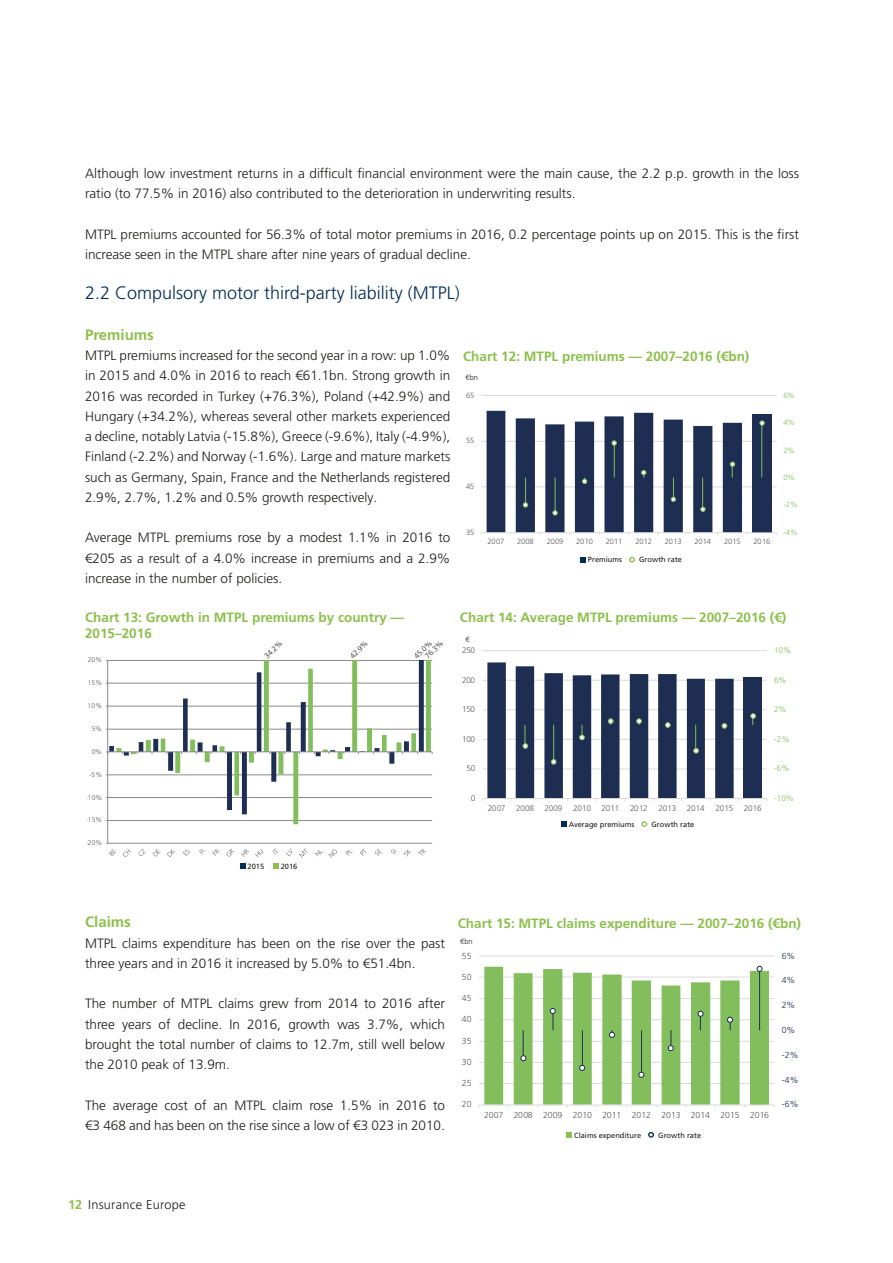
<style>
.page{position:relative;width:893px;height:1263px;background:#fff}
.page>*{position:absolute;margin:0;border:0;box-sizing:border-box;transform-origin:0 0}
.t1{font:300 18px "Frutiger LT Pro";color:#002b54}
.t2{font:700 15px "Frutiger LT Pro";color:#8cc04c}
.t3{font:300 13.5px/20.2px "Frutiger LT Pro";color:#1d1d1b}
.t4{font:700 13.5px/16.2px "Frutiger LT Pro";color:#8cc04c}
.t5{font:300 12.75px "Frutiger LT Pro";letter-spacing:.02em;color:#1d1d1b}
.t6{font:300 8.7px "Frutiger LT Pro";letter-spacing:-.03em;color:#5b5a5a}
.t7{font:300 8.7px "Frutiger LT Pro";color:#1d2e52}
.t8{font:300 8.1px "Frutiger LT Pro";letter-spacing:-.03em;color:#5b5a5a}
.t9{font:300 8.1px "Frutiger LT Pro";color:#83be5d}
.t10{font:300 7.65px "Frutiger LT Pro";letter-spacing:-.03em;color:#5b5a5a}
.t11{font:300 7.65px "Frutiger LT Pro";color:#83be5d}
.t12{font:7.5px "Frutiger LT Pro";color:#1d1d1b}
.t13{font:300 7.5px/7.8px "Frutiger LT Pro";color:#1d1d1b}
.t14{font:300 6.75px "Frutiger LT Pro";letter-spacing:-.005em;color:#5b5a5a}
.t15{font:300 6.45px "Frutiger LT Pro";color:#5b5a5a}
.s1{font-weight:700;color:#8cc04c}
</style>
<div class="page">
<hr style="left:482px;top:769px;width:285px;height:1px;background:#dadada">
<hr style="left:482px;top:739px;width:285px;height:1px;background:#dadada">
<hr style="left:482px;top:709px;width:285px;height:1px;background:#dadada">
<hr style="left:482px;top:680px;width:285px;height:1px;background:#dadada">
<hr style="left:482px;top:650px;width:285px;height:1px;background:#dadada">
<div style="left:743px;top:677px;width:19px;height:122px;background:#1d2e52"></div>
<hr style="left:482px;top:798px;width:285px;height:1px;background:#dadada">
<svg style="left:482px;top:662px;width:257px;height:139px"></svg>
<svg style="left:750px;top:713px;width:6px;height:12px"></svg>
<svg style="left:561px;top:822px;width:6px;height:5px"></svg>
<svg style="left:641px;top:821px;width:6px;height:6px"></svg>
<svg style="left:240px;top:864px;width:5px;height:5px"></svg>
<svg style="left:273px;top:864px;width:6px;height:5px"></svg>
<svg style="left:106px;top:660px;width:327px;height:198px"></svg>
<hr style="left:481px;top:487px;width:296px;height:1px;background:#dadada">
<hr style="left:481px;top:441px;width:296px;height:1px;background:#dadada">
<hr style="left:481px;top:395px;width:296px;height:1px;background:#dadada">
<div style="left:752px;top:414px;width:20px;height:119px;background:#1d2e52"></div>
<hr style="left:481px;top:532px;width:296px;height:1px;background:#dadada">
<hr style="left:761px;top:423px;width:1px;height:55px;background:#83be5d">
<svg style="left:481px;top:411px;width:267px;height:124px"></svg>
<svg style="left:759px;top:420px;width:6px;height:6px"></svg>
<svg style="left:580px;top:557px;width:6px;height:5px"></svg>
<svg style="left:629px;top:557px;width:6px;height:5px"></svg>
<hr style="left:479px;top:1083px;width:295px;height:1px;background:#dadada">
<hr style="left:479px;top:1062px;width:295px;height:1px;background:#dadada">
<hr style="left:479px;top:1041px;width:295px;height:1px;background:#dadada">
<hr style="left:479px;top:1019px;width:295px;height:1px;background:#dadada">
<hr style="left:479px;top:998px;width:295px;height:1px;background:#dadada">
<hr style="left:479px;top:977px;width:295px;height:1px;background:#dadada">
<hr style="left:479px;top:956px;width:295px;height:1px;background:#dadada">
<div style="left:750px;top:971px;width:19px;height:134px;background:#83be5d"></div>
<hr style="left:479px;top:1105px;width:295px;height:1px;background:#dadada">
<hr style="left:759px;top:969px;width:1px;height:61px;background:#1d2e52">
<svg style="left:479px;top:967px;width:267px;height:140px"></svg>
<svg style="left:757px;top:966px;width:6px;height:6px"></svg>
<svg style="left:567px;top:1132px;width:5px;height:5px"></svg>
<svg style="left:648px;top:1132px;width:6px;height:5px"></svg>
<p class="t3" style="left:85px;top:163px;width:715px">Although low investment returns in a difficult financial environment were the main cause, the 2.2 p.p. growth in the loss ratio (to 77.5% in 2016) also contributed to the deterioration in underwriting results.</p>
<p class="t3" style="left:85px;top:224px;width:715px">MTPL premiums accounted for 56.3% of total motor premiums in 2016, 0.2 percentage points up on 2015. This is the first increase seen in the MTPL share after nine years of gradual decline.</p>
<h1 class="t1" style="left:85px;top:283px;width:376px">2.2 Compulsory motor third-party liability (MTPL)</h1>
<p class="t2" style="left:85px;top:326px;width:70px">Premiums</p>
<p class="t3" style="left:85px;top:345px;width:367px;text-align:justify">MTPL premiums increased for the second year in a row: up 1.0% in 2015 and 4.0% in 2016 to reach €61.1bn. Strong growth in 2016 was recorded in Turkey (+76.3%), Poland (+42.9%) and Hungary (+34.2%), whereas several other markets experienced a decline, notably Latvia (-15.8%), Greece (-9.6%), Italy (-4.9%), Finland (-2.2%) and Norway (-1.6%). Large and mature markets such as Germany, Spain, France and the Netherlands registered 2.9%, 2.7%, 1.2% and 0.5% growth respectively.</p>
<p class="t3" style="left:85px;top:528px;width:367px;text-align:justify">Average MTPL premiums rose by a modest 1.1% in 2016 to €205 as a result of a 4.0% increase in premiums and a 2.9% increase in the number of policies.</p>
<p class="t4" style="left:463px;top:348px;width:288px">Chart 12: MTPL premiums — 2007–2016 (€bn)</p>
<p class="t13" style="left:466px;top:374px;width:14px">€bn</p>
<p class="t11" style="left:783px;top:391px;width:13px">6%</p>
<p class="t10" style="left:466px;top:391px;width:10px">65</p>
<p class="t11" style="left:783px;top:418px;width:13px">4%</p>
<p class="t10" style="left:466px;top:436px;width:10px">55</p>
<p class="t11" style="left:783px;top:445px;width:13px">2%</p>
<p class="t11" style="left:783px;top:473px;width:13px">0%</p>
<p class="t10" style="left:466px;top:482px;width:10px">45</p>
<p class="t11" style="left:783px;top:500px;width:16px">-2%</p>
<p class="t11" style="left:783px;top:528px;width:16px">-4%</p>
<p class="t10" style="left:466px;top:528px;width:10px">35</p>
<p class="t10" style="left:488px;top:537px;width:18px">2007</p>
<p class="t10" style="left:517px;top:537px;width:18px">2008</p>
<p class="t10" style="left:547px;top:537px;width:18px">2009</p>
<p class="t10" style="left:576px;top:537px;width:18px">2010</p>
<p class="t10" style="left:606px;top:537px;width:18px">2011</p>
<p class="t10" style="left:635px;top:537px;width:18px">2012</p>
<p class="t10" style="left:665px;top:537px;width:18px">2013</p>
<p class="t10" style="left:694px;top:537px;width:18px">2014</p>
<p class="t10" style="left:724px;top:537px;width:18px">2015</p>
<p class="t10" style="left:754px;top:537px;width:18px">2016</p>
<p class="t12" style="left:588px;top:555px;width:36px">Premiums</p>
<p class="t15" style="left:596px;top:556px;width:28px">Premiums</p>
<p class="t15" style="left:634px;top:556px;width:35px">Growth rate</p>
<p class="t12" style="left:639px;top:555px;width:44px">Growth rate</p>
<p class="t4" style="left:85px;top:609px;width:321px">Chart 13: Growth in MTPL premiums by country —<br>2015–2016</p>
<p class="t13" style="left:263px;top:655px;width:23px;rotate:-45deg">34.2%</p>
<p class="t13" style="left:349px;top:655px;width:23px;rotate:-45deg">42.9%</p>
<p class="t13" style="left:418px;top:649px;width:23px;text-indent:-8px;rotate:-45deg">45.0%<br>76.3%</p>
<p class="t14" style="left:88px;top:656px;width:16px">20%</p>
<p class="t14" style="left:88px;top:679px;width:16px">15%</p>
<p class="t14" style="left:88px;top:702px;width:16px">10%</p>
<p class="t14" style="left:92px;top:725px;width:12px">5%</p>
<p class="t14" style="left:92px;top:747px;width:12px">0%</p>
<p class="t14" style="left:89px;top:770px;width:14px">-5%</p>
<p class="t14" style="left:86px;top:793px;width:18px">-10%</p>
<p class="t14" style="left:86px;top:816px;width:18px">-15%</p>
<p class="t14" style="left:86px;top:839px;width:18px">-20%</p>
<p class="t12" style="left:248px;top:862px;width:18px">2015</p>
<p class="t12" style="left:281px;top:862px;width:18px">2016</p>
<p class="t4" style="left:460px;top:609px;width:328px">Chart 14: Average MTPL premiums — 2007–2016 (€)</p>
<p class="t13" style="left:466px;top:635px;width:6px">€</p>
<p class="t8" style="left:462px;top:645px;width:15px">250</p>
<p class="t9" style="left:774px;top:645px;width:19px">10%</p>
<p class="t8" style="left:462px;top:675px;width:15px">200</p>
<p class="t9" style="left:774px;top:675px;width:14px">6%</p>
<p class="t8" style="left:462px;top:705px;width:15px">150</p>
<p class="t9" style="left:774px;top:705px;width:14px">2%</p>
<p class="t8" style="left:462px;top:734px;width:15px">100</p>
<p class="t9" style="left:774px;top:734px;width:17px">-2%</p>
<p class="t8" style="left:466px;top:764px;width:10px">50</p>
<p class="t9" style="left:774px;top:764px;width:17px">-6%</p>
<p class="t8" style="left:471px;top:793px;width:6px">0</p>
<p class="t9" style="left:774px;top:793px;width:21px">-10%</p>
<p class="t8" style="left:488px;top:803px;width:19px">2007</p>
<p class="t8" style="left:516px;top:803px;width:19px">2008</p>
<p class="t8" style="left:545px;top:803px;width:19px">2009</p>
<p class="t8" style="left:573px;top:803px;width:19px">2010</p>
<p class="t8" style="left:601px;top:803px;width:19px">2011</p>
<p class="t8" style="left:630px;top:803px;width:19px">2012</p>
<p class="t8" style="left:658px;top:803px;width:19px">2013</p>
<p class="t8" style="left:687px;top:803px;width:19px">2014</p>
<p class="t8" style="left:715px;top:803px;width:19px">2015</p>
<p class="t8" style="left:744px;top:803px;width:19px">2016</p>
<p class="t12" style="left:569px;top:820px;width:67px">Average premiums</p>
<p class="t12" style="left:651px;top:820px;width:44px">Growth rate</p>
<p class="t2" style="left:85px;top:913px;width:47px">Claims</p>
<p class="t3" style="left:85px;top:933px;width:361px">MTPL claims expenditure has been on the rise over the past three years and in 2016 it increased by 5.0% to €51.4bn.</p>
<p class="t3" style="left:85px;top:993px;width:361px;text-align:justify">The number of MTPL claims grew from 2014 to 2016 after three years of decline. In 2016, growth was 3.7%, which brought the total number of claims to 12.7m, still well below the 2010 peak of 13.9m.</p>
<p class="t3" style="left:85px;top:1095px;width:361px">The average cost of an MTPL claim rose 1.5% in 2016 to €3 468 and has been on the rise since a low of €3 023 in 2010.</p>
<p class="t4" style="left:458px;top:915px;width:345px">Chart 15: MTPL claims expenditure — 2007–2016 (€bn)</p>
<p class="t13" style="left:460px;top:937px;width:14px">€bn</p>
<p class="t6" style="left:462px;top:950px;width:11px">55</p>
<p class="t6" style="left:462px;top:972px;width:11px">50</p>
<p class="t6" style="left:462px;top:993px;width:11px">45</p>
<p class="t6" style="left:462px;top:1014px;width:11px">40</p>
<p class="t6" style="left:462px;top:1035px;width:11px">35</p>
<p class="t6" style="left:462px;top:1057px;width:11px">30</p>
<p class="t6" style="left:462px;top:1078px;width:11px">25</p>
<p class="t6" style="left:462px;top:1099px;width:11px">20</p>
<p class="t6" style="left:484px;top:1110px;width:286px">2007 2008 2009 2010 2011 2012 2013 2014 2015 2016</p>
<p class="t12" style="left:574px;top:1130px;width:69px">Claims expenditure</p>
<p class="t12" style="left:658px;top:1130px;width:44px">Growth rate</p>
<p class="t7" style="left:782px;top:950px;width:15px">6%</p>
<p class="t7" style="left:782px;top:975px;width:15px">4%</p>
<p class="t7" style="left:782px;top:1000px;width:15px">2%</p>
<p class="t7" style="left:782px;top:1025px;width:15px">0%</p>
<p class="t7" style="left:782px;top:1050px;width:18px">-2%</p>
<p class="t7" style="left:782px;top:1074px;width:18px">-4%</p>
<p class="t7" style="left:782px;top:1099px;width:18px">-6%</p>
<p class="t5" style="left:68px;top:1197px;width:119px"><span class="s1">12</span> Insurance Europe</p>
</div>
